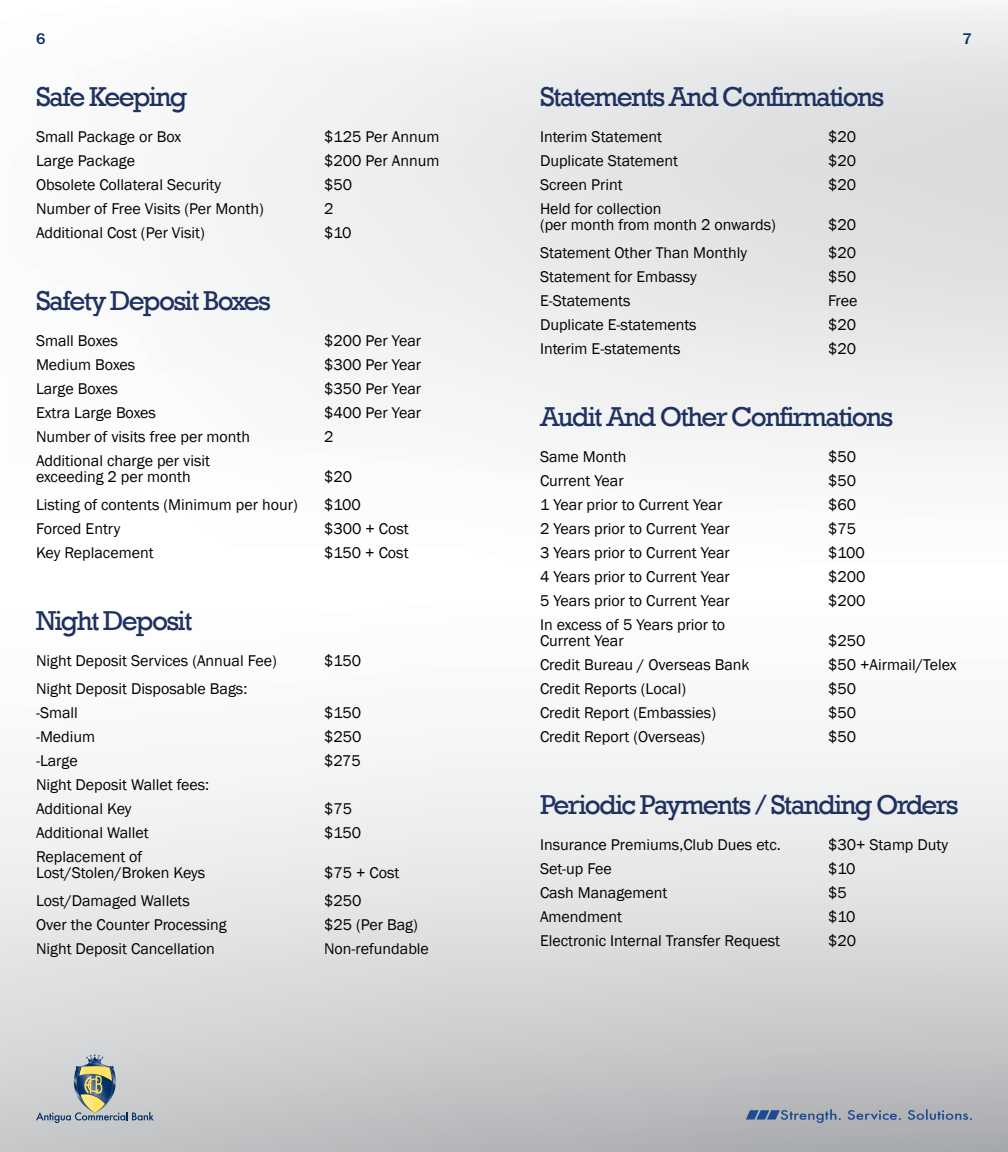
<style>
.page{position:relative;width:1008px;height:1152px;background:#fff}
.page>*{position:absolute;margin:0;border:0;box-sizing:border-box;transform-origin:0 0}
.t1{font:28px "Rockwell";letter-spacing:-.06em;color:#1e3160}
.t2{font:16px/16px "Franklin Gothic";color:#000}
.t3{font:500 16px "ITC Franklin Gothic Std";color:#002d62}
</style>
<div class="page">
<svg style="left:746px;top:1109px;width:226px;height:14px;background:#8c98ac"></svg>
<svg style="left:36px;top:1054px;width:118px;height:69px;background:#b4b9b8"></svg>
<p class="t3" style="left:36px;top:30px;width:11px">6</p>
<p class="t3" style="left:963px;top:30px;width:11px">7</p>
<h1 class="t1" style="left:36px;top:81px;width:153px">Safe Keeping</h1>
<p class="t2" style="left:36px;top:129px;width:147px">Small Package or Box</p>
<p class="t2" style="left:324px;top:129px;width:117px">$125 Per Annum</p>
<p class="t2" style="left:36px;top:153px;width:101px">Large Package</p>
<p class="t2" style="left:324px;top:153px;width:117px">$200 Per Annum</p>
<p class="t2" style="left:36px;top:177px;width:187px">Obsolete Collateral Security</p>
<p class="t2" style="left:324px;top:177px;width:30px">$50</p>
<p class="t2" style="left:36px;top:201px;width:229px">Number of Free Visits (Per Month)</p>
<p class="t2" style="left:324px;top:201px;width:11px">2</p>
<p class="t2" style="left:36px;top:225px;width:170px">Additional Cost (Per Visit)</p>
<p class="t2" style="left:324px;top:225px;width:29px">$10</p>
<h1 class="t1" style="left:36px;top:285px;width:236px">Safety Deposit Boxes</h1>
<p class="t2" style="left:36px;top:333px;width:83px">Small Boxes</p>
<p class="t2" style="left:324px;top:333px;width:99px">$200 Per Year</p>
<p class="t2" style="left:36px;top:357px;width:101px">Medium Boxes</p>
<p class="t2" style="left:324px;top:357px;width:99px">$300 Per Year</p>
<p class="t2" style="left:36px;top:381px;width:83px">Large Boxes</p>
<p class="t2" style="left:324px;top:381px;width:99px">$350 Per Year</p>
<p class="t2" style="left:36px;top:405px;width:121px">Extra Large Boxes</p>
<p class="t2" style="left:324px;top:405px;width:99px">$400 Per Year</p>
<p class="t2" style="left:36px;top:429px;width:216px">Number of visits free per month</p>
<p class="t2" style="left:324px;top:429px;width:11px">2</p>
<p class="t2" style="left:36px;top:453px;width:176px">Additional charge per visit exceeding 2 per month</p>
<p class="t2" style="left:324px;top:469px;width:30px">$20</p>
<p class="t2" style="left:36px;top:497px;width:263px">Listing of contents (Minimum per hour)</p>
<p class="t2" style="left:324px;top:497px;width:39px">$100</p>
<p class="t2" style="left:36px;top:521px;width:86px">Forced Entry</p>
<p class="t2" style="left:324px;top:521px;width:86px">$300 + Cost</p>
<p class="t2" style="left:36px;top:545px;width:119px">Key Replacement</p>
<p class="t2" style="left:324px;top:545px;width:86px">$150 + Cost</p>
<h1 class="t1" style="left:36px;top:605px;width:158px">Night Deposit</h1>
<p class="t2" style="left:36px;top:653px;width:242px">Night Deposit Services (Annual Fee)</p>
<p class="t2" style="left:324px;top:653px;width:39px">$150</p>
<p class="t2" style="left:36px;top:677px;width:213px;line-height:24px">Night Deposit Disposable Bags: -Small</p>
<p class="t2" style="left:324px;top:705px;width:39px">$150</p>
<p class="t2" style="left:36px;top:729px;width:61px">-Medium</p>
<p class="t2" style="left:324px;top:729px;width:39px">$250</p>
<p class="t2" style="left:36px;top:753px;width:43px">-Large</p>
<p class="t2" style="left:324px;top:753px;width:38px">$275</p>
<p class="t2" style="left:36px;top:773px;width:175px;line-height:24px">Night Deposit Wallet fees:<br>Additional Key</p>
<p class="t2" style="left:324px;top:801px;width:30px">$75</p>
<p class="t2" style="left:36px;top:825px;width:114px">Additional Wallet</p>
<p class="t2" style="left:324px;top:825px;width:39px">$150</p>
<p class="t2" style="left:36px;top:849px;width:171px">Replacement of<br>Lost/Stolen/Broken Keys</p>
<p class="t2" style="left:324px;top:865px;width:77px">$75 + Cost</p>
<p class="t2" style="left:36px;top:893px;width:155px">Lost/Damaged Wallets</p>
<p class="t2" style="left:324px;top:893px;width:39px">$250</p>
<p class="t2" style="left:36px;top:917px;width:192px">Over the Counter Processing</p>
<p class="t2" style="left:324px;top:917px;width:95px">$25 (Per Bag)</p>
<p class="t2" style="left:36px;top:941px;width:180px">Night Deposit Cancellation</p>
<p class="t2" style="left:324px;top:941px;width:106px">Non-refundable</p>
<h1 class="t1" style="left:540px;top:81px;width:346px">Statements And Confirmations</h1>
<p class="t2" style="left:540px;top:129px;width:124px">Interim Statement</p>
<p class="t2" style="left:828px;top:129px;width:30px">$20</p>
<p class="t2" style="left:540px;top:153px;width:140px">Duplicate Statement</p>
<p class="t2" style="left:828px;top:153px;width:30px">$20</p>
<p class="t2" style="left:540px;top:177px;width:84px">Screen Print</p>
<p class="t2" style="left:828px;top:177px;width:30px">$20</p>
<p class="t2" style="left:540px;top:201px;width:237px">Held for collection<br>(per month from month 2 onwards)</p>
<p class="t2" style="left:828px;top:217px;width:30px">$20</p>
<p class="t2" style="left:540px;top:245px;width:209px">Statement Other Than Monthly</p>
<p class="t2" style="left:828px;top:245px;width:30px">$20</p>
<p class="t2" style="left:540px;top:269px;width:158px">Statement for Embassy</p>
<p class="t2" style="left:828px;top:269px;width:30px">$50</p>
<p class="t2" style="left:540px;top:293px;width:92px">E-Statements</p>
<p class="t2" style="left:828px;top:293px;width:31px">Free</p>
<p class="t2" style="left:540px;top:317px;width:158px">Duplicate E-statements</p>
<p class="t2" style="left:828px;top:317px;width:30px">$20</p>
<p class="t2" style="left:540px;top:341px;width:142px">Interim E-statements</p>
<p class="t2" style="left:828px;top:341px;width:30px">$20</p>
<h1 class="t1" style="left:540px;top:401px;width:355px">Audit And Other Confirmations</h1>
<p class="t2" style="left:540px;top:449px;width:88px">Same Month</p>
<p class="t2" style="left:828px;top:449px;width:30px">$50</p>
<p class="t2" style="left:540px;top:473px;width:85px">Current Year</p>
<p class="t2" style="left:828px;top:473px;width:30px">$50</p>
<p class="t2" style="left:540px;top:497px;width:184px">1 Year prior to Current Year</p>
<p class="t2" style="left:828px;top:497px;width:30px">$60</p>
<p class="t2" style="left:540px;top:521px;width:191px">2 Years prior to Current Year</p>
<p class="t2" style="left:828px;top:521px;width:30px">$75</p>
<p class="t2" style="left:540px;top:545px;width:191px">3 Years prior to Current Year</p>
<p class="t2" style="left:828px;top:545px;width:39px">$100</p>
<p class="t2" style="left:540px;top:569px;width:191px">4 Years prior to Current Year</p>
<p class="t2" style="left:828px;top:569px;width:39px">$200</p>
<p class="t2" style="left:540px;top:593px;width:191px">5 Years prior to Current Year</p>
<p class="t2" style="left:828px;top:593px;width:39px">$200</p>
<p class="t2" style="left:540px;top:617px;width:187px">In excess of 5 Years prior to<br>Current Year</p>
<p class="t2" style="left:828px;top:633px;width:39px">$250</p>
<p class="t2" style="left:540px;top:657px;width:211px">Credit Bureau / Overseas Bank</p>
<p class="t2" style="left:828px;top:657px;width:130px">$50 +Airmail/Telex</p>
<p class="t2" style="left:540px;top:681px;width:148px">Credit Reports (Local)</p>
<p class="t2" style="left:828px;top:681px;width:30px">$50</p>
<p class="t2" style="left:540px;top:705px;width:178px">Credit Report (Embassies)</p>
<p class="t2" style="left:828px;top:705px;width:30px">$50</p>
<p class="t2" style="left:540px;top:729px;width:167px">Credit Report (Overseas)</p>
<p class="t2" style="left:828px;top:729px;width:30px">$50</p>
<h1 class="t1" style="left:540px;top:789px;width:420px">Periodic Payments / Standing Orders</h1>
<p class="t2" style="left:540px;top:837px;width:242px">Insurance Premiums,Club Dues etc.</p>
<p class="t2" style="left:828px;top:837px;width:122px">$30+ Stamp Duty</p>
<p class="t2" style="left:540px;top:861px;width:73px">Set-up Fee</p>
<p class="t2" style="left:828px;top:861px;width:29px">$10</p>
<p class="t2" style="left:540px;top:885px;width:129px">Cash Management</p>
<p class="t2" style="left:828px;top:885px;width:20px">$5</p>
<p class="t2" style="left:540px;top:909px;width:84px">Amendment</p>
<p class="t2" style="left:828px;top:909px;width:29px">$10</p>
<p class="t2" style="left:540px;top:933px;width:242px">Electronic Internal Transfer Request</p>
<p class="t2" style="left:828px;top:933px;width:30px">$20</p>
</div>
